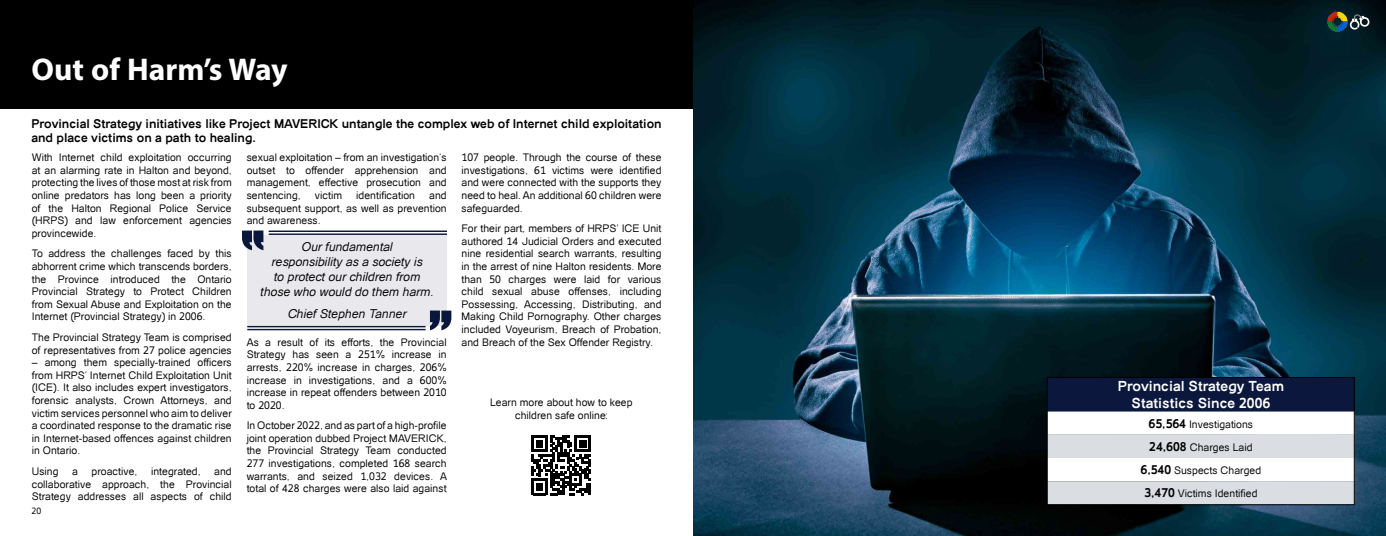
<style>
.page{position:relative;width:1386px;height:536px;background:#fff}
.page>*{position:absolute;margin:0;border:0;box-sizing:border-box;transform-origin:0 0}
.HRPS_Titles{font:700 31.5px "Myriad Pro";color:#fff}
.t1{font:700 14px/16.8px "Catriel";color:#fff;text-align:center}
.HRPS_Nutgraf{font:700 12.25px/14px "Catriel";color:#000}
.HRPS_Quote{font:italic 12.25px/14.7px "Catriel";color:#000;text-align:center}
.HRPS_Paragraph{font:10.5px/12.6px "Catriel";color:#000;text-align:justify}
.t2{font:8.75px "Catriel";color:#000}
.s1{font-weight:700;font-size:12.25px}
</style>
<div class="page">
<img style="left:693px;top:0;width:693px;height:536px">
<div style="left:0;top:0;width:693px;height:108px;background:#000"></div>
<div style="left:1047px;top:377px;width:307px;height:34px;background:#0b173c"></div>
<svg style="left:1049px;top:411px;width:303px;height:91px"></svg>
<div style="left:1047px;top:377px;width:307px;height:127px;border:1px solid #000"></div>
<hr style="left:269px;top:230px;width:178px;height:2px;background:#0b173c">
<hr style="left:269px;top:233px;width:178px;height:2px;background:#0b173c">
<div style="left:247px;top:235px;width:200px;height:90px;background:#e8e8ed"></div>
<hr style="left:247px;top:326px;width:179px;height:1px;background:#0b173c">
<hr style="left:247px;top:329px;width:179px;height:1px;background:#0b173c">
<svg style="left:242px;top:230px;width:21px;height:20px"></svg>
<svg style="left:430px;top:310px;width:21px;height:20px"></svg>
<img style="left:1327px;top:11px;width:20px;height:20px">
<svg style="left:1350px;top:14px;width:20px;height:16px"></svg>
<svg style="left:531px;top:435px;width:60px;height:60px"></svg>
<p class="HRPS_Titles" style="left:32px;top:48px;width:258px">Out of Harm’s Way</p>
<p class="HRPS_Nutgraf" style="left:31px;top:116px;width:632px">Provincial Strategy initiatives like Project MAVERICK untangle the complex web of Internet child exploitation and place victims on a path to healing.</p>
<p class="HRPS_Paragraph" style="left:32px;top:151px;width:202px">With Internet child exploitation occurring at an alarming rate in Halton and beyond, protecting the lives of those most at risk from online predators has long been a priority of the Halton Regional Police Service (HRPS) and law enforcement agencies provincewide.</p>
<p class="HRPS_Paragraph" style="left:32px;top:247px;width:202px">To address the challenges faced by this abhorrent crime which transcends borders, the Province introduced the Ontario Provincial Strategy to Protect Children from Sexual Abuse and Exploitation on the Internet (Provincial Strategy) in 2006.</p>
<p class="HRPS_Paragraph" style="left:32px;top:331px;width:201px">The Provincial Strategy Team is comprised of representatives from 27 police agencies</p>
<p class="HRPS_Paragraph" style="left:32px;top:356px;width:202px">– among them specially-trained officers from HRPS’ Internet Child Exploitation Unit (ICE). It also includes expert investigators, forensic analysts, Crown Attorneys, and victim services personnel who aim to deliver a coordinated response to the dramatic rise in Internet-based offences against children in Ontario.</p>
<p class="HRPS_Paragraph" style="left:32px;top:465px;width:28px">Using</p>
<p class="HRPS_Paragraph" style="left:72px;top:465px;width:7px">a</p>
<p class="HRPS_Paragraph" style="left:92px;top:465px;width:47px">proactive,</p>
<p class="HRPS_Paragraph" style="left:151px;top:465px;width:51px">integrated,</p>
<p class="HRPS_Paragraph" style="left:462px;top:151px;width:202px">107 people. Through the course of these investigations, 61 victims were identified and were connected with the supports they need to heal. An additional 60 children were safeguarded.</p>
<p class="HRPS_Paragraph" style="left:462px;top:222px;width:202px">For their part, members of HRPS’ ICE Unit authored 14 Judicial Orders and executed nine residential search warrants, resulting in the arrest of nine Halton residents. More than 50 charges were laid for various child sexual abuse offenses, including Possessing, Accessing, Distributing, and Making Child Pornography. Other charges included Voyeurism, Breach of Probation, and Breach of the Sex Offender Registry.</p>
<p class="HRPS_Paragraph" style="left:247px;top:151px;width:202px">sexual exploitation – from an investigation’s outset to offender apprehension and management, effective prosecution and sentencing,</p>
<p class="HRPS_Paragraph" style="left:315px;top:189px;width:29px">victim</p>
<p class="HRPS_Paragraph" style="left:356px;top:189px;width:60px">identification</p>
<p class="HRPS_Paragraph" style="left:247px;top:189px;width:202px;text-indent:182px">and subsequent support, as well as prevention and awareness.</p>
<p class="HRPS_Quote" style="left:260px;top:240px;width:175px">Our fundamental<br>responsibility as a society is<br>to protect our children from those who would do them harm.</p>
<p class="HRPS_Quote" style="left:288px;top:306px;width:120px">Chief Stephen Tanner</p>
<p class="HRPS_Paragraph" style="left:247px;top:335px;width:202px">As a result of its efforts, the Provincial Strategy has seen a 251% increase in arrests, 220% increase in charges, 206% increase in investigations, and a 600% increase in repeat offenders between 2010 to 2020.</p>
<p class="HRPS_Paragraph" style="left:247px;top:419px;width:202px">In October 2022, and as part of a high-profile joint operation dubbed Project MAVERICK, the Provincial Strategy Team conducted 277 investigations, completed 168 search warrants, and seized 1,032 devices. A total of 428 charges were also laid against</p>
<p class="HRPS_Paragraph" style="left:490px;top:396px;width:144px;text-align:center">Learn more about how to keep children safe online:</p>
<p class="HRPS_Paragraph" style="left:32px;top:465px;width:202px;text-indent:182px">and collaborative approach, the Provincial Strategy addresses all aspects of child</p>
<p class="t2" style="left:32px;top:506px;width:11px">20</p>
<p class="t1" style="left:1118px;top:377px;width:168px">Provincial Strategy Team<br>Statistics Since 2006</p>
<p class="HRPS_Paragraph" style="left:1149px;top:417px;width:106px"><span class="s1">65,564</span> Investigations</p>
<p class="HRPS_Paragraph" style="left:1149px;top:440px;width:105px"><span class="s1">24,608</span> Charges Laid</p>
<p class="HRPS_Paragraph" style="left:1141px;top:464px;width:122px"><span class="s1">6,540</span> Suspects Charged</p>
<p class="HRPS_Paragraph" style="left:1144px;top:487px;width:115px"><span class="s1">3,470</span> Victims Identified</p>
</div>
